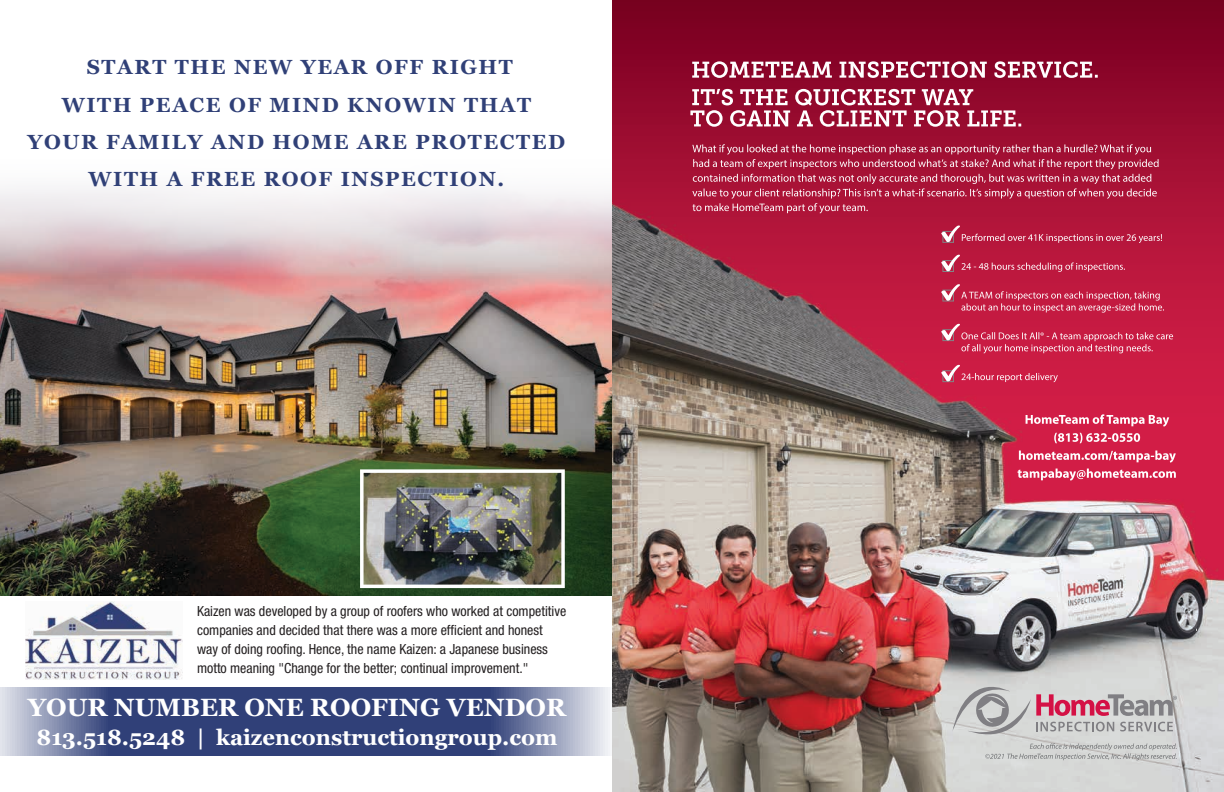
<style>
.page{position:relative;width:1224px;height:792px;background:#fff}
.page>*{position:absolute;margin:0;border:0;box-sizing:border-box;transform-origin:0 0}
.t1{font:700 25px "Georgia";color:#fff}
.t2{font:700 22px "Georgia";color:#fff}
.t3{font:700 20.5px/37.2px "Georgia";letter-spacing:.08em;color:#304077;text-align:center}
.t4{font:condensed 14px/19px "Helvetica Neue LT Std";color:#231f20}
</style>
<div class="page">
<img style="left:0;top:276px;width:612px;height:319px">
<img style="left:360px;top:469px;width:205px;height:119px">
<svg style="left:0;top:688px;width:610px;height:68px;background:#53608f"></svg>
<svg style="left:0;top:188px;width:612px;height:88px"></svg>
<img style="left:25px;top:601px;width:157px;height:79px">
<img style="left:612px;top:0;width:612px;height:108px">
<img style="left:612px;top:108px;width:612px;height:684px">
<img style="left:657px;top:629px;width:540px;height:163px">
<svg style="left:692px;top:144px;width:467px;height:69px;background:#b22e4e"></svg>
<svg style="left:692px;top:61px;width:406px;height:17px"></svg>
<svg style="left:690px;top:89px;width:331px;height:38px"></svg>
<svg style="left:941px;top:225px;width:221px;height:18px;background:#bc3152"></svg>
<svg style="left:941px;top:254px;width:184px;height:18px;background:#c23354"></svg>
<svg style="left:941px;top:284px;width:223px;height:29px;background:#c93758"></svg>
<svg style="left:941px;top:324px;width:232px;height:29px;background:#ce3759"></svg>
<svg style="left:941px;top:365px;width:117px;height:17px;background:#d23c5e"></svg>
<svg style="left:952px;top:667px;width:225px;height:93px;background:#c7c0c1"></svg>
<svg style="left:1026px;top:414px;width:143px;height:13px;background:#df607d"></svg>
<svg style="left:1054px;top:433px;width:86px;height:10px"></svg>
<svg style="left:1019px;top:451px;width:157px;height:12px;background:#df637f"></svg>
<svg style="left:1018px;top:469px;width:158px;height:12px;background:#e06581"></svg>
<h3 class="t3" style="left:28px;top:49px;width:539px">START THE NEW YEAR OFF RIGHT<br>WITH PEACE OF MIND KNOWIN THAT<br>YOUR FAMILY AND HOME ARE PROTECTED<br>WITH A FREE ROOF INSPECTION.</h3>
<p class="t4" style="left:197px;top:602px;width:371px">Kaizen was developed by a group of roofers who worked at competitive companies and decided that there was a more efficient and honest way of doing roofing. Hence, the name Kaizen: a Japanese business motto meaning "Change for the better; continual improvement."</p>
<h1 class="t1" style="left:28px;top:691px;width:540px">YOUR NUMBER ONE ROOFING VENDOR</h1>
<h2 class="t2" style="left:36px;top:723px;width:523px">813.518.5248 | kaizenconstructiongroup.com</h2>
</div>
